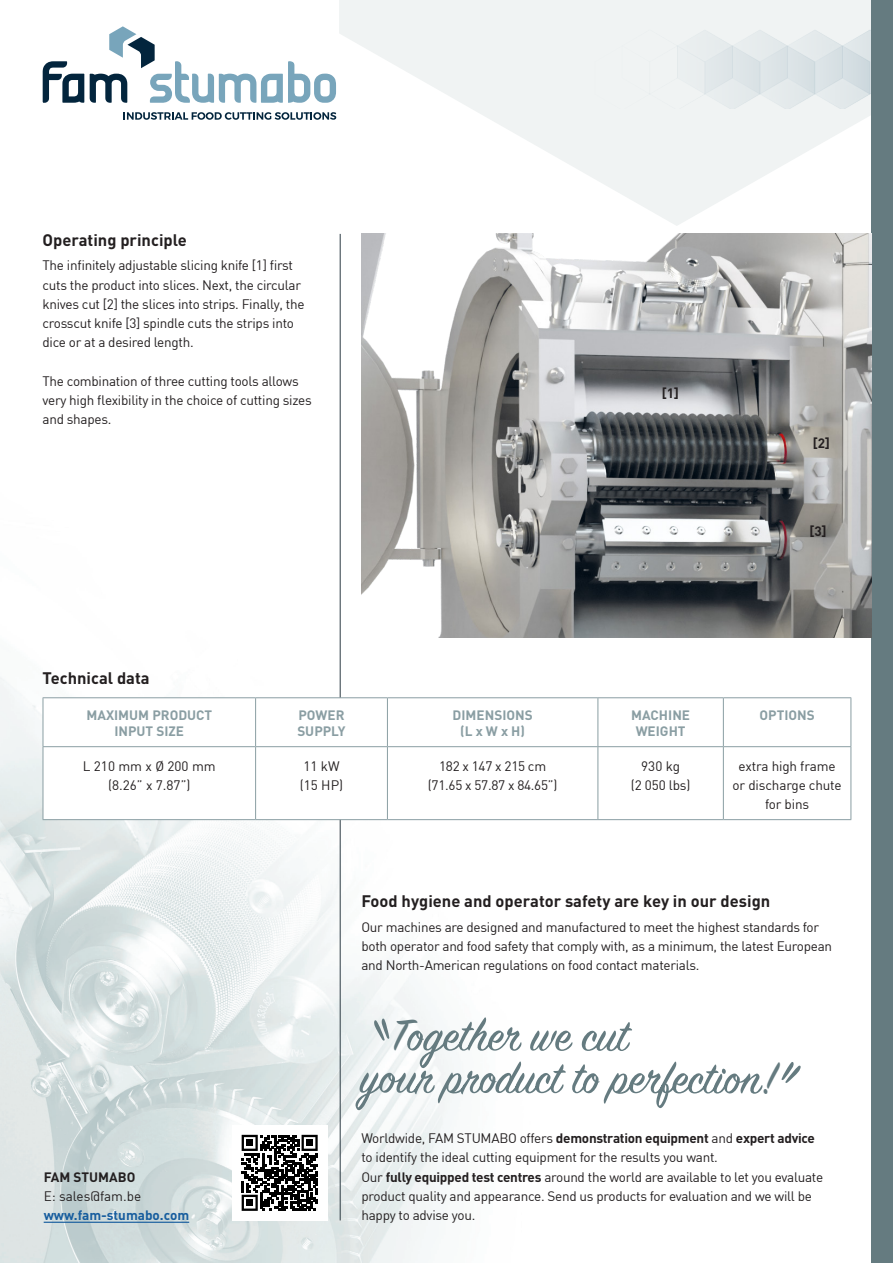
<style>
.page{position:relative;width:893px;height:1263px;background:#fff}
.page>*{position:absolute;margin:0;border:0;box-sizing:border-box;transform-origin:0 0}
.t1{font:84.6px "Sign Painter House Script";color:#657b80}
.t2{font:49.35px "Sign Painter House Script";color:#657b80}
.Titel{font:700 16.5px "DIN";color:#231f20}
.Txt{font:13.5px/19.2px "DIN";letter-spacing:-.02em;color:#231f20}
.t3{font:700 13.5px/16.5px "DIN";color:#8a9ea3;text-align:center}
.Txt-2{font:13.5px "DIN";color:#231f20}
.t4{font:700 13.5px "DIN";color:#231f20}
.t5{font:700 13.5px "DIN";color:#175d9e}
.s1{font-size:84.6px}
.s2{font-weight:700}
</style>
<div class="page">
<img style="left:0;top:69px;width:872px;height:1194px">
<svg style="left:339px;top:0;width:533px;height:226px;fill:#f0f3f3"></svg>
<img style="left:594px;top:27px;width:278px;height:81px">
<div style="left:872px;top:0;width:21px;height:1263px;background:#657b80"></div>
<hr style="left:340px;top:234px;width:1px;height:986px;background:#2c3b44">
<div style="left:232px;top:1125px;width:95px;height:95px;background:#fff"></div>
<hr style="left:44px;top:1222px;width:145px;height:1px;background:#175d9e">
<svg style="left:43px;top:61px;width:41px;height:42px"></svg>
<svg style="left:90px;top:26px;width:246px;height:77px"></svg>
<svg style="left:124px;top:112px;width:212px;height:8px"></svg>
<svg style="left:355px;top:1017px;width:408px;height:93px"></svg>
<svg style="left:242px;top:1135px;width:76px;height:76px"></svg>
<div style="left:246px;top:1139px;width:7px;height:7px;background:#000"></div>
<div style="left:306px;top:1139px;width:7px;height:7px;background:#000"></div>
<div style="left:246px;top:1199px;width:7px;height:7px;background:#000"></div>
<img style="left:361px;top:234px;width:511px;height:404px">
<svg style="left:44px;top:698px;width:806px;height:121px"></svg>
<hr style="left:43px;top:697px;width:213px;height:1px;background:#8a9ea3">
<hr style="left:43px;top:698px;width:1px;height:48px;background:#8a9ea3">
<hr style="left:256px;top:697px;width:131px;height:1px;background:#8a9ea3">
<hr style="left:255px;top:698px;width:1px;height:48px;background:#8a9ea3">
<hr style="left:387px;top:697px;width:211px;height:1px;background:#8a9ea3">
<hr style="left:387px;top:698px;width:1px;height:48px;background:#8a9ea3">
<hr style="left:598px;top:697px;width:125px;height:1px;background:#8a9ea3">
<hr style="left:597px;top:698px;width:1px;height:48px;background:#8a9ea3">
<hr style="left:723px;top:697px;width:128px;height:1px;background:#8a9ea3">
<hr style="left:723px;top:698px;width:1px;height:48px;background:#8a9ea3">
<hr style="left:850px;top:698px;width:1px;height:48px;background:#8a9ea3">
<hr style="left:43px;top:746px;width:213px;height:1px;background:#8a9ea3">
<hr style="left:43px;top:747px;width:1px;height:72px;background:#8a9ea3">
<hr style="left:256px;top:746px;width:131px;height:1px;background:#8a9ea3">
<hr style="left:255px;top:747px;width:1px;height:72px;background:#8a9ea3">
<hr style="left:387px;top:746px;width:211px;height:1px;background:#8a9ea3">
<hr style="left:387px;top:747px;width:1px;height:72px;background:#8a9ea3">
<hr style="left:598px;top:746px;width:125px;height:1px;background:#8a9ea3">
<hr style="left:597px;top:747px;width:1px;height:72px;background:#8a9ea3">
<hr style="left:723px;top:746px;width:128px;height:1px;background:#8a9ea3">
<hr style="left:723px;top:747px;width:1px;height:72px;background:#8a9ea3">
<hr style="left:850px;top:747px;width:1px;height:72px;background:#8a9ea3">
<hr style="left:43px;top:819px;width:213px;height:1px;background:#8a9ea3">
<hr style="left:256px;top:819px;width:131px;height:1px;background:#8a9ea3">
<hr style="left:387px;top:819px;width:211px;height:1px;background:#8a9ea3">
<hr style="left:598px;top:819px;width:125px;height:1px;background:#8a9ea3">
<hr style="left:723px;top:819px;width:128px;height:1px;background:#8a9ea3">
<p class="Titel" style="left:43px;top:229px;width:146px">Operating principle</p>
<p class="Txt" style="left:43px;top:256px;width:264px">The infinitely adjustable slicing knife [1] first cuts the product into slices. Next, the circular knives cut [2] the slices into strips. Finally, the crosscut knife [3] spindle cuts the strips into dice or at a desired length.</p>
<p class="Txt" style="left:43px;top:371px;width:271px">The combination of three cutting tools allows very high flexibility in the choice of cutting sizes and shapes.</p>
<p class="t4" style="left:662px;top:384px;width:18px">[1]</p>
<p class="t4" style="left:813px;top:435px;width:18px">[2]</p>
<p class="t4" style="left:810px;top:522px;width:18px">[3]</p>
<p class="Titel" style="left:43px;top:668px;width:109px">Technical data</p>
<p class="t3" style="left:86px;top:706px;width:127px">MAXIMUM PRODUCT<br>INPUT SIZE</p>
<p class="t3" style="left:298px;top:706px;width:48px">POWER</p>
<p class="t3" style="left:297px;top:722px;width:50px">SUPPLY</p>
<p class="Txt-2" style="left:83px;top:757px;width:134px">L 210 mm x Ø 200 mm</p>
<p class="Txt" style="left:108px;top:775px;width:84px">(8.26” x 7.87”)</p>
<p class="Txt" style="left:303px;top:756px;width:38px">11 kW</p>
<p class="Txt" style="left:300px;top:775px;width:45px">(15 HP)</p>
<p class="t3" style="left:453px;top:706px;width:82px">DIMENSIONS (L x W x H)</p>
<p class="t3" style="left:631px;top:706px;width:60px">MACHINE<br>WEIGHT</p>
<p class="t3" style="left:759px;top:706px;width:57px">OPTIONS</p>
<p class="Txt" style="left:439px;top:756px;width:109px">182 x 147 x 215 cm</p>
<p class="Txt" style="left:428px;top:775px;width:131px">(71.65 x 57.87 x 84.65”)</p>
<p class="Txt" style="left:641px;top:756px;width:40px">930 kg</p>
<p class="Txt" style="left:631px;top:775px;width:61px">(2 050 lbs)</p>
<p class="Txt" style="left:733px;top:756px;width:111px;text-align:center">extra high frame or discharge chute for bins</p>
<p class="t4" style="left:44px;top:1168px;width:93px">FAM STUMABO</p>
<p class="Txt-2" style="left:44px;top:1188px;width:99px">E: sales@fam.be</p>
<p class="t5" style="left:44px;top:1207px;width:147px">www.fam-stumabo.com</p>
<p class="Titel" style="left:361px;top:890px;width:410px">Food hygiene and operator safety are key in our design</p>
<p class="Txt" style="left:361px;top:917px;width:472px">Our machines are designed and manufactured to meet the highest standards for both operator and food safety that comply with, as a minimum, the latest European and North-American regulations on food contact materials.</p>
<h1 class="t1" style="left:361px;top:995px;width:53px">“<sup>T</sup></h1>
<h2 class="t2" style="left:761px;top:1048px;width:37px">!<span class="s1">”</span></h2>
<p class="Txt" style="left:361px;top:1128px;width:463px">Worldwide, FAM STUMABO offers <span class="s2">demonstration equipment</span> and <span class="s2">expert advice </span>to identify the ideal cutting equipment for the results you want.<br>Our <span class="s2">fully equipped test centres</span> around the world are available to let you evaluate product quality and appearance. Send us products for evaluation and we will be happy to advise you.</p>
</div>
